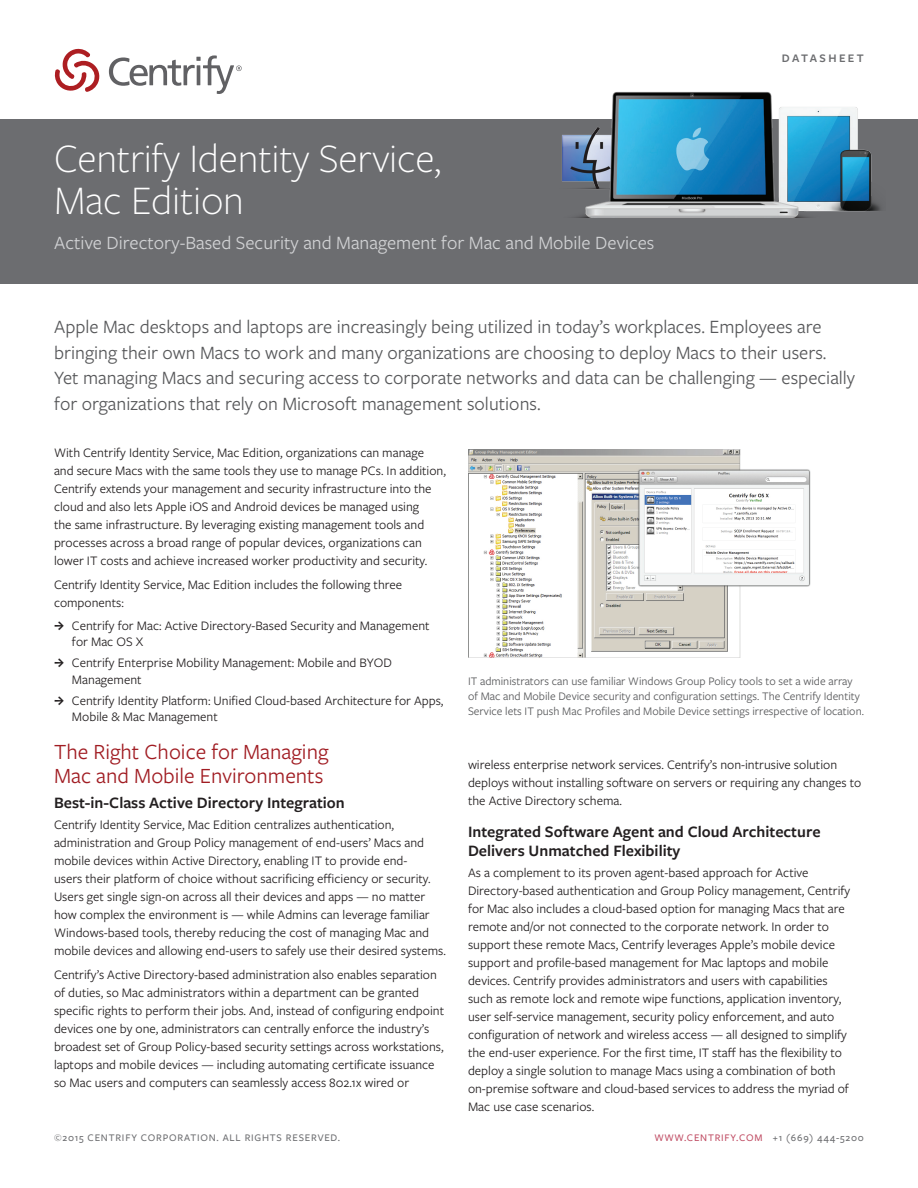
<style>
.page{position:relative;width:918px;height:1188px;background:#fff}
.page>*{position:absolute;margin:0;border:0;box-sizing:border-box;transform-origin:0 0}
.t1{font:300 42px/42px "Freight Sans Pro";letter-spacing:-.005em;color:#fff}
.t2{font:22.5px/24px "Freight Sans Pro";color:#a11d23}
.t3{font:19.5px/25.5px "Freight Sans Pro";color:#57585a}
.t4{font:19.5px "Freight Sans Pro";color:#d1d2d4}
.t5{font:600 16.5px/19.5px "Freight Sans Pro";color:#231f20}
.t6{font:13.5px/18px "Freight Sans Pro";color:#231f20}
.t7{font:12px/15px "Freight Sans Pro";color:#57585a}
.t8{font:600 12px "Freight Sans Pro";letter-spacing:.2em;color:#6c6d70}
.t9{font:500 10.5px "Freight Sans Pro";letter-spacing:.075em;color:#6c6d70}
.t10{font:500 10.5px "Freight Sans Pro";letter-spacing:.075em;color:#c04d64}
.s1{color:#6c6d70}
</style>
<div class="page">
<svg style="left:55px;top:49px;width:45px;height:43px"></svg>
<svg style="left:109px;top:55px;width:133px;height:39px"></svg>
<div style="left:0;top:119px;width:918px;height:165px;background:#6c6d70"></div>
<img style="left:469px;top:450px;width:342px;height:208px">
<img style="left:562px;top:92px;width:319px;height:125px">
<h1 class="t1" style="left:54px;top:136px;width:388px">Centrify Identity Service,<br>Mac Edition</h1>
<h3 class="t4" style="left:54px;top:229px;width:602px">Active Directory-Based Security and Management for Mac and Mobile Devices</h3>
<p class="t8" style="left:782px;top:50px;width:83px">DATASHEET</p>
<p class="t3" style="left:54px;top:313px;width:803px">Apple Mac desktops and laptops are increasingly being utilized in today’s workplaces. Employees are bringing their own Macs to work and many organizations are choosing to deploy Macs to their users.<br>Yet managing Macs and securing access to corporate networks and data can be challenging — especially for organizations that rely on Microsoft management solutions.</p>
<p class="t6" style="left:54px;top:444px;width:393px">With Centrify Identity Service, Mac Edition, organizations can manage and secure Macs with the same tools they use to manage PCs. In addition, Centrify extends your management and security infrastructure into the cloud and also lets Apple iOS and Android devices be managed using<br>the same infrastructure. By leveraging existing management tools and processes across a broad range of popular devices, organizations can lower IT costs and achieve increased worker productivity and security.</p>
<p class="t6" style="left:54px;top:576px;width:350px">Centrify Identity Service, Mac Edition includes the following three components:</p>
<p class="t6" style="left:72px;top:617px;width:359px;line-height:16.5px">Centrify for Mac: Active Directory-Based Security and Management for Mac OS X</p>
<p class="t6" style="left:72px;top:654px;width:321px;line-height:16.5px">Centrify Enterprise Mobility Management: Mobile and BYOD<br>Management</p>
<p class="t6" style="left:72px;top:692px;width:373px;line-height:16.5px">Centrify Identity Platform: Unified Cloud-based Architecture for Apps,<br>Mobile &amp; Mac Management</p>
<h2 class="t2" style="left:54px;top:739px;width:276px">The Right Choice for Managing<br>Mac and Mobile Environments</h2>
<p class="t5" style="left:54px;top:793px;width:292px">Best-in-Class Active Directory Integration</p>
<p class="t6" style="left:54px;top:816px;width:393px">Centrify Identity Service, Mac Edition centralizes authentication, administration and Group Policy management of end-users’ Macs and mobile devices within Active Directory, enabling IT to provide end-<br>users their platform of choice without sacrificing efficiency or security.<br>Users get single sign-on across all their devices and apps — no matter how complex the environment is — while Admins can leverage familiar Windows-based tools, thereby reducing the cost of managing Mac and mobile devices and allowing end-users to safely use their desired systems.</p>
<p class="t6" style="left:54px;top:965px;width:392px">Centrify’s Active Directory-based administration also enables separation of duties, so Mac administrators within a department can be granted specific rights to perform their jobs. And, instead of configuring endpoint devices one by one, administrators can centrally enforce the industry’s broadest set of Group Policy-based security settings across workstations, laptops and mobile devices — including automating certificate issuance so Mac users and computers can seamlessly access 802.1x wired or</p>
<p class="t7" style="left:468px;top:673px;width:397px">IT administrators can use familiar Windows Group Policy tools to set a wide array of Mac and Mobile Device security and configuration settings. The Centrify Identity<br>Service lets IT push Mac Profiles and Mobile Device settings irrespective of location.</p>
<p class="t6" style="left:468px;top:755px;width:395px">wireless enterprise network services. Centrify’s non-intrusive solution deploys without installing software on servers or requiring any changes to the Active Directory schema.</p>
<p class="t5" style="left:468px;top:821px;width:354px">Integrated Software Agent and Cloud Architecture<br>Delivers Unmatched Flexibility</p>
<p class="t6" style="left:468px;top:864px;width:384px">As a complement to its proven agent-based approach for Active Directory-based authentication and Group Policy management, Centrify for Mac also includes a cloud-based option for managing Macs that are remote and/or not connected to the corporate network. In order to support these remote Macs, Centrify leverages Apple’s mobile device support and profile-based management for Mac laptops and mobile devices. Centrify provides administrators and users with capabilities such as remote lock and remote wipe functions, application inventory, user self-service management, security policy enforcement, and auto configuration of network and wireless access — all designed to simplify the end-user experience. For the first time, IT staff has the flexibility to deploy a single solution to manage Macs using a combination of both on-premise software and cloud-based services to address the myriad of Mac use case scenarios.</p>
<p class="t9" style="left:54px;top:1131px;width:288px">©2015 CENTRIFY CORPORATION. ALL RIGHTS RESERVED.</p>
<p class="t10" style="left:654px;top:1131px;width:211px">WWW.CENTRIFY.COM <span class="s1">+1 (669) 444-5200</span></p>
</div>
